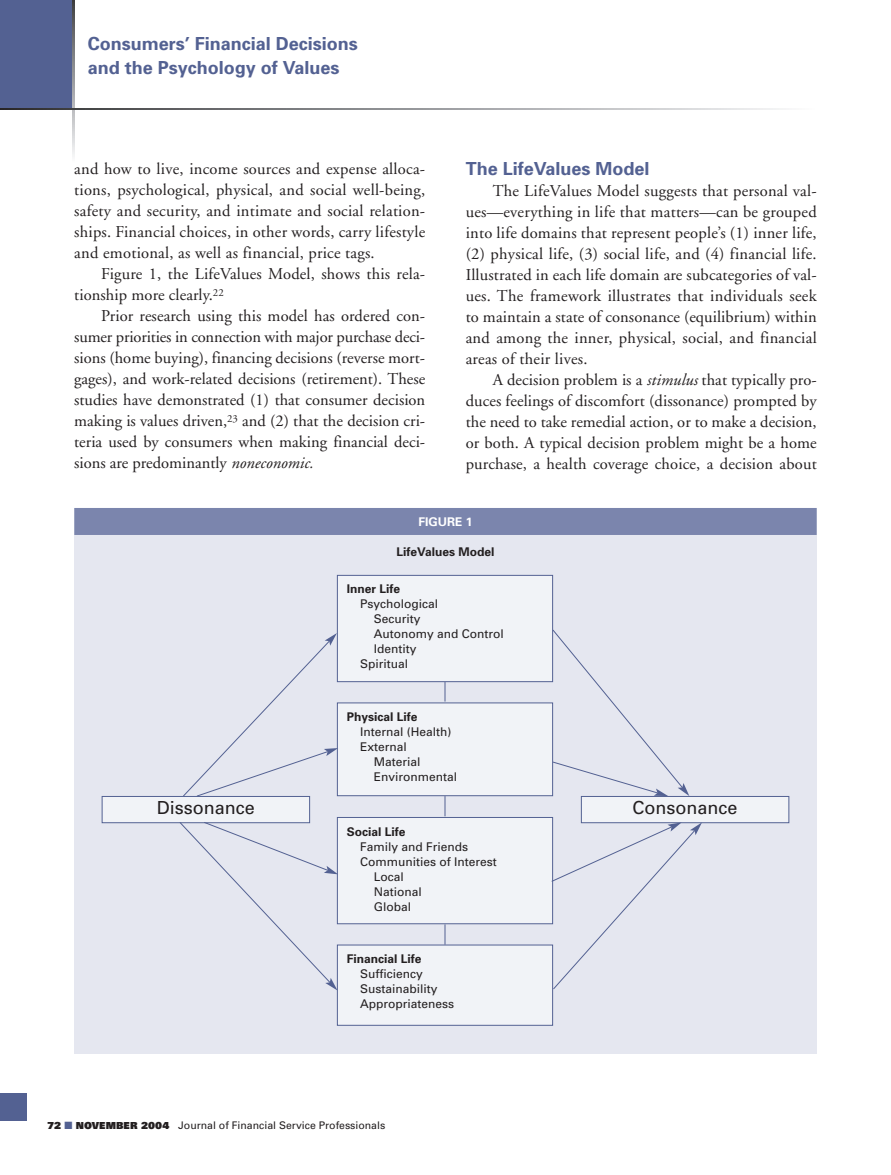
<style>
.page{position:relative;width:891px;height:1175px;background:#fff}
.page>*{position:absolute;margin:0;border:0;box-sizing:border-box;transform-origin:0 0}
.t1{font:700 18px/24px "Univers";color:#536192}
.t2{font:18px "Univers";color:#231f20}
.t3{font:16.5px/21px "Adobe Garamond";letter-spacing:.01em;color:#231f20;text-align:justify}
.t4{font:12px/15px "Univers";color:#231f20}
.t5{font:700 12px "Univers";color:#231f20}
.t6{font:700 12px "Univers";color:#fff}
.t7{font:10.5px "Univers";color:#231f20}
.s1{font-style:italic}
.s2{font-family:"Univers Ultra Bold DTC"}
.s3{color:#536192}
</style>
<div class="page">
<div style="left:0;top:1094px;width:27px;height:27px;background:#536192"></div>
<svg style="left:0;top:1093px;width:27px;height:1px"></svg>
<svg style="left:0;top:0;width:783px;height:156px"></svg>
<div style="left:74px;top:535px;width:743px;height:518px;background:#e5e7f0"></div>
<div style="left:74px;top:508px;width:743px;height:27px;background:#7b85ad"></div>
<div style="left:337px;top:575px;width:216px;height:106px;background:#f1f3f7"></div>
<div style="left:337px;top:575px;width:216px;height:107px;border:1px solid #536192"></div>
<div style="left:337px;top:703px;width:216px;height:92px;background:#f1f3f7"></div>
<div style="left:337px;top:702px;width:216px;height:94px;border:1px solid #536192"></div>
<div style="left:337px;top:817px;width:216px;height:106px;background:#f1f3f7"></div>
<div style="left:337px;top:817px;width:216px;height:107px;border:1px solid #536192"></div>
<div style="left:337px;top:945px;width:216px;height:80px;background:#f1f3f7"></div>
<svg style="left:445px;top:682px;width:1px;height:19px"></svg>
<svg style="left:445px;top:796px;width:1px;height:20px"></svg>
<svg style="left:445px;top:924px;width:1px;height:20px"></svg>
<div style="left:581px;top:796px;width:208px;height:26px;background:#f1f3f7"></div>
<div style="left:581px;top:796px;width:208px;height:27px;border:1px solid #536192"></div>
<div style="left:102px;top:796px;width:208px;height:26px;background:#f1f3f7"></div>
<div style="left:102px;top:796px;width:208px;height:27px;border:1px solid #536192"></div>
<svg style="left:182px;top:633px;width:156px;height:164px"></svg>
<svg style="left:179px;top:821px;width:159px;height:169px"></svg>
<svg style="left:552px;top:629px;width:137px;height:167px"></svg>
<svg style="left:551px;top:822px;width:151px;height:168px"></svg>
<p class="t1" style="left:88px;top:33px;width:272px">Consumers’ Financial Decisions and the Psychology of Values</p>
<p class="t3" style="left:74px;top:160px;width:353px">and how to live, income sources and expense alloca&shy;tions, psychological, physical, and social well-being, safety and security, and intimate and social relation&shy;ships. Financial choices, in other words, carry lifestyle and emotional, as well as financial, price tags.</p>
<p class="t3" style="left:74px;top:265px;width:353px;text-indent:27px">Figure 1, the LifeValues Model, shows this rela&shy;tionship more clearly.<sup>22</sup></p>
<p class="t3" style="left:74px;top:307px;width:353px;text-indent:27px">Prior research using this model has ordered con&shy;sumer priorities in connection with major purchase deci&shy;sions (home buying), financing decisions (reverse mort&shy;gages), and work-related decisions (retirement). These studies have demonstrated (1) that consumer decision making is values driven,<sup>23</sup> and (2) that the decision cri&shy;teria used by consumers when making financial deci&shy;sions are predominantly <span class="s1">noneconomic.</span></p>
<p class="t1" style="left:466px;top:158px;width:185px">The LifeValues Model</p>
<p class="t3" style="left:466px;top:182px;width:353px;text-indent:27px">The LifeValues Model suggests that personal val&shy;ues—everything in life that matters—can be grouped into life domains that represent people’s (1) inner life, (2) physical life, (3) social life, and (4) financial life.<br>Illustrated in each life domain are subcategories of val&shy;ues. The framework illustrates that individuals seek to maintain a state of consonance (equilibrium) within and among the inner, physical, social, and financial areas of their lives.</p>
<p class="t3" style="left:466px;top:371px;width:353px;text-indent:27px">A decision problem is a <span class="s1">stimulus</span> that typically pro&shy;duces feelings of discomfort (dissonance) prompted by the need to take remedial action, or to make a decision, or both. A typical decision problem might be a home purchase, a health coverage choice, a decision about</p>
<p class="t6" style="left:418px;top:517px;width:56px">FIGURE 1</p>
<p class="t5" style="left:397px;top:547px;width:99px">LifeValues Model</p>
<p class="t5" style="left:347px;top:584px;width:55px">Inner Life</p>
<p class="t4" style="left:360px;top:597px;width:79px">Psychological</p>
<p class="t4" style="left:374px;top:612px;width:48px">Security</p>
<p class="t4" style="left:374px;top:627px;width:131px">Autonomy and Control</p>
<p class="t4" style="left:374px;top:642px;width:44px">Identity</p>
<p class="t4" style="left:360px;top:657px;width:49px">Spiritual</p>
<p class="t5" style="left:347px;top:712px;width:72px">Physical Life</p>
<p class="t4" style="left:360px;top:725px;width:93px">Internal (Health)</p>
<p class="t4" style="left:360px;top:740px;width:48px">External</p>
<p class="t4" style="left:374px;top:755px;width:48px">Material</p>
<p class="t4" style="left:374px;top:770px;width:85px">Environmental</p>
<p class="t2" style="left:157px;top:801px;width:99px">Dissonance</p>
<p class="t2" style="left:633px;top:801px;width:106px">Consonance</p>
<p class="t5" style="left:347px;top:826px;width:60px">Social Life</p>
<p class="t4" style="left:360px;top:839px;width:110px">Family and Friends</p>
<p class="t4" style="left:360px;top:854px;width:138px">Communities of Interest</p>
<p class="t4" style="left:374px;top:869px;width:32px">Local</p>
<p class="t4" style="left:374px;top:884px;width:49px">National</p>
<p class="t4" style="left:374px;top:899px;width:39px">Global</p>
<p class="t5" style="left:347px;top:954px;width:76px">Financial Life</p>
<p class="t4" style="left:360px;top:967px;width:95px">Sufficiency<br>Sustainability<br>Appropriateness</p>
<p class="t7" style="left:47px;top:1120px;width:339px"><span class="s2">72</span> <span class="s3">■</span> <span class="s2">NOVEMBER 2004</span> Journal of Financial Service Professionals</p>
</div>
